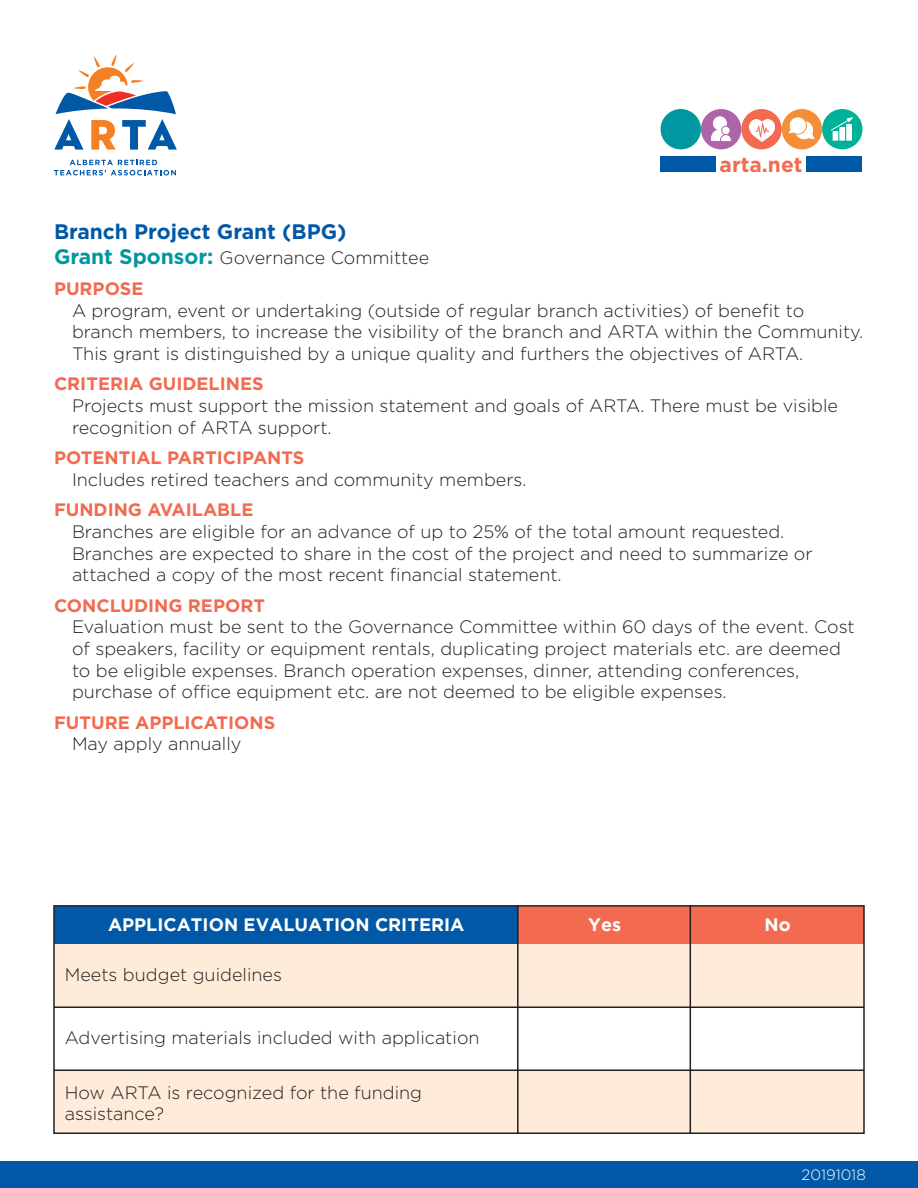
<style>
.page{position:relative;width:918px;height:1188px;background:#fff}
.page>*{position:absolute;margin:0;border:0;box-sizing:border-box;transform-origin:0 0}
.t1{font:700 21px "Gotham";color:#0158a6}
.t2{font:700 21px "Gotham";color:#f26b50}
.t3{font:300 18px/21.6px "Gotham";color:#231f20}
.t4{font:700 18px "Gotham";color:#f26b50}
.t5{font:700 18px "Gotham";color:#fff}
.t6{font:300 15px "Gotham";color:#fff}
.s1{font-weight:700;font-size:21px;color:#0097a0}
</style>
<div class="page">
<div style="left:0;top:1162px;width:918px;height:26px;background:#0158a6"></div>
<div style="left:661px;top:157px;width:55px;height:15px;background:#0158a6"></div>
<div style="left:806px;top:157px;width:56px;height:15px;background:#0158a6"></div>
<div style="left:782px;top:109px;width:40px;height:40px;background:#f68d38;border-radius:50%"></div>
<div style="left:822px;top:109px;width:40px;height:40px;background:#00b198;border-radius:50%"></div>
<div style="left:741px;top:109px;width:41px;height:40px;background:#f26b50;border-radius:50%"></div>
<div style="left:701px;top:109px;width:40px;height:40px;background:#ad64a8;border-radius:50%"></div>
<svg style="left:749px;top:119px;width:26px;height:23px"></svg>
<svg style="left:788px;top:116px;width:26px;height:24px"></svg>
<svg style="left:831px;top:117px;width:22px;height:24px"></svg>
<svg style="left:711px;top:116px;width:20px;height:25px"></svg>
<div style="left:661px;top:109px;width:40px;height:40px;background:#0097a0;border-radius:50%"></div>
<svg style="left:54px;top:160px;width:122px;height:16px"></svg>
<svg style="left:54px;top:54px;width:123px;height:96px"></svg>
<div style="left:53px;top:1071px;width:811px;height:62px;background:#feebd9"></div>
<div style="left:53px;top:937px;width:811px;height:70px;background:#feebd9"></div>
<div style="left:54px;top:906px;width:464px;height:38px;background:#0158a6"></div>
<div style="left:518px;top:906px;width:346px;height:38px;background:#f26b50"></div>
<div style="left:53px;top:905px;width:812px;height:229px;border:2px solid #231f20"></div>
<hr style="left:517px;top:905px;width:2px;height:229px;background:#231f20">
<hr style="left:690px;top:905px;width:1px;height:229px;background:#231f20">
<hr style="left:54px;top:1006px;width:810px;height:2px;background:#231f20">
<hr style="left:54px;top:1070px;width:810px;height:1px;background:#231f20">
<p class="t2" style="left:720px;top:152px;width:85px">arta.net</p>
<p class="t1" style="left:54px;top:220px;width:294px">Branch Project Grant (BPG)</p>
<p class="t3" style="left:54px;top:247px;width:377px"><span class="s1">Grant Sponsor:</span> Governance Committee</p>
<p class="t4" style="left:54px;top:278px;width:91px">PURPOSE</p>
<p class="t3" style="left:72px;top:299px;width:793px">A program, event or undertaking (outside of regular branch activities) of benefit to branch members, to increase the visibility of the branch and ARTA within the Community.<br>This grant is distinguished by a unique quality and furthers the objectives of ARTA.</p>
<p class="t4" style="left:54px;top:374px;width:211px">CRITERIA GUIDELINES</p>
<p class="t3" style="left:72px;top:395px;width:768px">Projects must support the mission statement and goals of ARTA. There must be visible recognition of ARTA support.</p>
<p class="t4" style="left:54px;top:447px;width:252px">POTENTIAL PARTICIPANTS</p>
<p class="t3" style="left:72px;top:468px;width:456px">Includes retired teachers and community members.</p>
<p class="t4" style="left:54px;top:500px;width:201px">FUNDING AVAILABLE</p>
<p class="t3" style="left:72px;top:521px;width:742px">Branches are eligible for an advance of up to 25% of the total amount requested.<br>Branches are expected to share in the cost of the project and need to summarize or attached a copy of the most recent financial statement.</p>
<p class="t4" style="left:54px;top:595px;width:213px">CONCLUDING REPORT</p>
<p class="t3" style="left:72px;top:616px;width:784px">Evaluation must be sent to the Governance Committee within 60 days of the event. Cost of speakers, facility or equipment rentals, duplicating project materials etc. are deemed to be eligible expenses. Branch operation expenses, dinner, attending conferences, purchase of office equipment etc. are not deemed to be eligible expenses.</p>
<p class="t4" style="left:54px;top:712px;width:223px">FUTURE APPLICATIONS</p>
<p class="t3" style="left:72px;top:733px;width:171px">May apply annually</p>
<p class="t5" style="left:108px;top:914px;width:358px">APPLICATION EVALUATION CRITERIA</p>
<p class="t5" style="left:588px;top:914px;width:34px">Yes</p>
<p class="t5" style="left:765px;top:914px;width:28px">No</p>
<p class="t3" style="left:65px;top:963px;width:219px">Meets budget guidelines</p>
<p class="t3" style="left:65px;top:1027px;width:416px">Advertising materials included with application</p>
<p class="t3" style="left:65px;top:1081px;width:359px">How ARTA is recognized for the funding assistance?</p>
<p class="t6" style="left:802px;top:1167px;width:66px">20191018</p>
</div>
